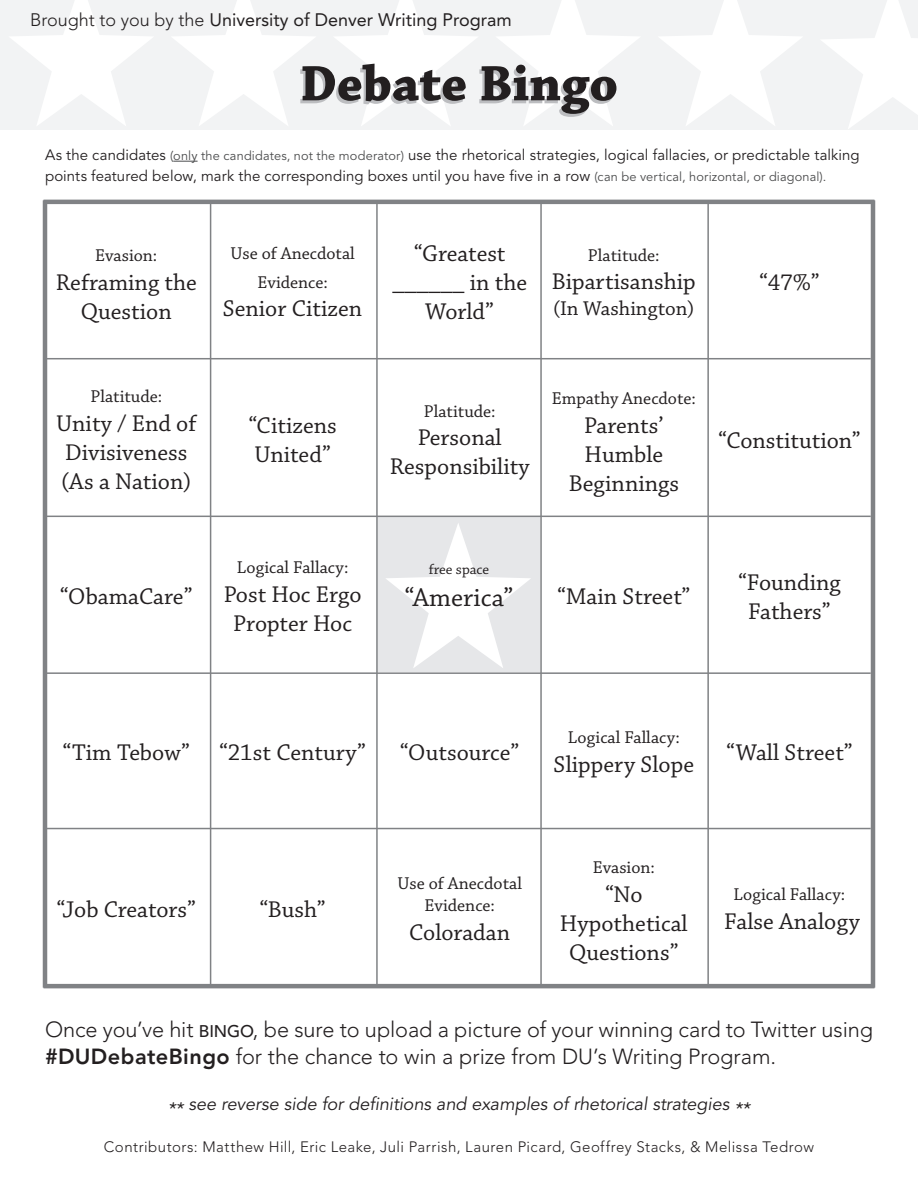
<style>
.page{position:relative;width:918px;height:1188px;background:#fff}
.page>*{position:absolute;margin:0;border:0;box-sizing:border-box;transform-origin:0 0}
.t1{font:700 52.5px "Chaparral Pro";color:#231f20}
.t2{font:27px "Chaparral Pro";color:#231f20}
.t3{font:24px/28.8px "Chaparral Pro";color:#231f20;text-align:center}
.t4{font:300 21.75px/26.1px "Avenir LT Std";letter-spacing:-.005em;color:#231f20}
.t5{font:21px "Chaparral Pro";color:#231f20}
.t6{font:18px "Chaparral Pro";color:#231f20}
.t7{font:italic 18px "Avenir LT Std";letter-spacing:-.005em;color:#231f20}
.t8{font:18px "Avenir LT Std";color:#231f20}
.t9{font:15px/21px "Avenir LT Std";letter-spacing:.005em;color:#231f20}
.t10{font:300 15px "Avenir LT Std";letter-spacing:.03em;color:#231f20}
.t11{font:15px "Chaparral Pro";color:#231f20}
.s1{font-weight:300}
.s2{font-size:12.75px;color:#4b4c4d}
.s3{font-weight:500;font-size:16.8px}
.s4{font-weight:800}
</style>
<div class="page">
<div style="left:0;top:0;width:828px;height:130px;background:#f2f3f4"></div>
<svg style="left:10px;top:0;width:142px;height:126px"></svg>
<svg style="left:172px;top:0;width:143px;height:125px"></svg>
<svg style="left:335px;top:0;width:142px;height:125px"></svg>
<svg style="left:497px;top:0;width:142px;height:126px"></svg>
<svg style="left:659px;top:0;width:143px;height:125px"></svg>
<svg style="left:822px;top:0;width:96px;height:130px"></svg>
<div style="left:377px;top:516px;width:163px;height:156px;background:#e6e7e9"></div>
<hr style="left:44px;top:200px;width:830px;height:4px;background:#808285">
<hr style="left:44px;top:984px;width:830px;height:4px;background:#808285">
<hr style="left:871px;top:200px;width:4px;height:788px;background:#808285">
<hr style="left:43px;top:200px;width:4px;height:788px;background:#808285">
<hr style="left:210px;top:202px;width:1px;height:784px;background:#808285">
<hr style="left:376px;top:202px;width:2px;height:784px;background:#808285">
<hr style="left:540px;top:202px;width:2px;height:784px;background:#808285">
<hr style="left:707px;top:202px;width:2px;height:784px;background:#808285">
<hr style="left:45px;top:358px;width:826px;height:1px;background:#808285">
<hr style="left:45px;top:516px;width:826px;height:1px;background:#808285">
<hr style="left:45px;top:672px;width:826px;height:2px;background:#808285">
<hr style="left:45px;top:828px;width:826px;height:1px;background:#808285">
<svg style="left:386px;top:523px;width:145px;height:145px"></svg>
<svg style="left:173px;top:161px;width:25px;height:1px"></svg>
<p class="t8" style="left:30px;top:9px;width:483px"><span class="s1">Brought to you by the</span> University of Denver Writing Program</p>
<p class="t1" style="left:300px;top:53px;width:320px">Debate Bingo</p>
<p class="t9" style="left:45px;top:145px;width:816px">As the candidates <span class="s2">(only the candidates, not the moderator)</span> use the rhetorical strategies, logical fallacies, or predictable talking points featured below, mark the corresponding boxes until you have five in a row <span class="s2">(can be vertical, horizontal, or diagonal).</span></p>
<p class="t6" style="left:95px;top:245px;width:64px">Evasion:</p>
<p class="t3" style="left:56px;top:269px;width:143px">Reframing the<br>Question</p>
<p class="t6" style="left:230px;top:243px;width:126px">Use of Anecdotal</p>
<p class="t6" style="left:257px;top:272px;width:72px">Evidence:</p>
<p class="t3" style="left:223px;top:295px;width:141px">Senior Citizen</p>
<p class="t6" style="left:90px;top:386px;width:73px">Platitude:</p>
<p class="t3" style="left:56px;top:410px;width:142px">Unity / End of<br>Divisiveness</p>
<p class="t3" style="left:61px;top:467px;width:132px">(As a Nation)</p>
<p class="t3" style="left:248px;top:412px;width:90px">“Citizens</p>
<p class="t3" style="left:254px;top:441px;width:78px">United”</p>
<p class="t3" style="left:60px;top:583px;width:134px">“ObamaCare”</p>
<p class="t6" style="left:237px;top:558px;width:113px">Logical Fallacy:</p>
<p class="t3" style="left:224px;top:581px;width:139px">Post Hoc Ergo<br>Propter Hoc</p>
<p class="t3" style="left:392px;top:240px;width:136px">“Greatest ______ in the<br>World”</p>
<p class="t6" style="left:588px;top:245px;width:73px">Platitude:</p>
<p class="t3" style="left:552px;top:268px;width:145px">Bipartisanship</p>
<p class="t5" style="left:553px;top:296px;width:143px">(In Washington)</p>
<p class="t3" style="left:759px;top:269px;width:62px">“47%”</p>
<p class="t6" style="left:424px;top:401px;width:73px">Platitude:</p>
<p class="t3" style="left:418px;top:424px;width:86px">Personal</p>
<p class="t3" style="left:390px;top:453px;width:141px">Responsibility</p>
<p class="t6" style="left:552px;top:389px;width:145px">Empathy Anecdote:</p>
<p class="t3" style="left:584px;top:412px;width:81px">Parents’</p>
<p class="t3" style="left:585px;top:441px;width:80px">Humble</p>
<p class="t3" style="left:569px;top:470px;width:112px">Beginnings</p>
<p class="t3" style="left:718px;top:426px;width:144px">“Constitution”</p>
<p class="t11" style="left:429px;top:561px;width:62px">free space</p>
<p class="t2" style="left:404px;top:583px;width:111px">“America”</p>
<p class="t3" style="left:557px;top:583px;width:135px">“Main Street”</p>
<p class="t3" style="left:738px;top:569px;width:104px">“Founding</p>
<p class="t3" style="left:748px;top:598px;width:84px">Fathers”</p>
<p class="t3" style="left:62px;top:739px;width:129px">“Tim Tebow”</p>
<p class="t3" style="left:219px;top:739px;width:148px">“21st Century”</p>
<p class="t3" style="left:400px;top:739px;width:121px">“Outsource”</p>
<p class="t6" style="left:568px;top:727px;width:113px">Logical Fallacy:</p>
<p class="t3" style="left:554px;top:751px;width:142px">Slippery Slope</p>
<p class="t3" style="left:726px;top:739px;width:128px">“Wall Street”</p>
<p class="t3" style="left:56px;top:896px;width:141px">“Job Creators”</p>
<p class="t3" style="left:259px;top:896px;width:68px">“Bush”</p>
<p class="t6" style="left:398px;top:874px;width:126px">Use of Anecdotal</p>
<p class="t6" style="left:425px;top:895px;width:72px">Evidence:</p>
<p class="t3" style="left:409px;top:919px;width:102px">Coloradan</p>
<p class="t6" style="left:593px;top:858px;width:64px">Evasion:</p>
<p class="t3" style="left:605px;top:881px;width:39px">“No</p>
<p class="t3" style="left:560px;top:910px;width:129px">Hypothetical<br>Questions”</p>
<p class="t6" style="left:734px;top:884px;width:113px">Logical Fallacy:</p>
<p class="t3" style="left:724px;top:908px;width:137px">False Analogy</p>
<p class="t4" style="left:45px;top:1017px;width:829px">Once you’ve hit <span class="s3">bingo</span>, be sure to upload a picture of your winning card to Twitter using <span class="s4">#DUDebateBingo</span> for the chance to win a prize from DU’s Writing Program.</p>
<p class="t7" style="left:168px;top:1094px;width:584px">** see reverse side for definitions and examples of rhetorical strategies **</p>
<p class="t10" style="left:104px;top:1138px;width:712px">Contributors: Matthew Hill, Eric Leake, Juli Parrish, Lauren Picard, Geoffrey Stacks, &amp; Melissa Tedrow</p>
</div>
